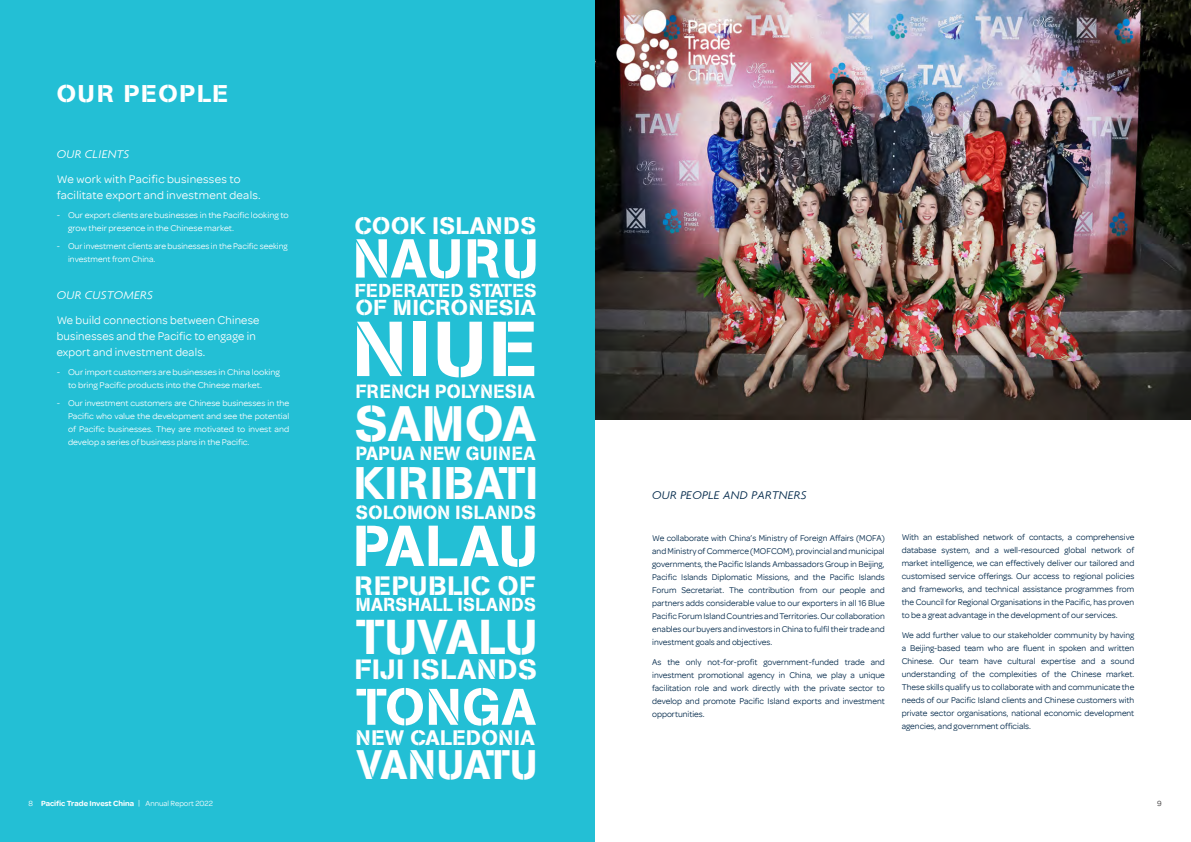
<style>
.page{position:relative;width:1191px;height:842px;background:#fff}
.page>*{position:absolute;margin:0;border:0;box-sizing:border-box;transform-origin:0 0}
.t1{font:77px "AG Book Stencil";color:#fff}
.t2{font:57px "AG Book Stencil";letter-spacing:.015em;color:#fff}
.t3{font:54.3px "AG Book Stencil";letter-spacing:.03em;color:#fff}
.t4{font:50.9px "AG Book Stencil";letter-spacing:.02em;color:#fff}
.t5{font:49.3px "AG Book Stencil";letter-spacing:.01em;color:#fff}
.t6{font:48.4px "AG Book Stencil";letter-spacing:.01em;color:#fff}
.t7{font:45.2px "AG Book Stencil";letter-spacing:.02em;color:#fff}
.t8{font:40.9px "AG Book Stencil";letter-spacing:.01em;color:#fff}
.t9{font:27.7px "AG Book Stencil";letter-spacing:.02em;color:#fff}
.t10{font:26.4px "AG Book Stencil";letter-spacing:.03em;color:#fff}
.Page_Heading_1{font:24px "AG Book Stencil";letter-spacing:.07em;color:#fff;scale:1.05 1}
.t11{font:23.7px "AG Book Stencil";letter-spacing:.02em;color:#fff}
.t12{font:21.5px "AG Book Stencil";letter-spacing:.02em;color:#fff;scale:1.04 1}
.t13{font:20.8px "AG Book Stencil";letter-spacing:.02em;color:#fff}
.t14{font:19px "AG Book Stencil";letter-spacing:.02em;color:#fff;scale:.96 1}
.t15{font:19px "AG Book Stencil";letter-spacing:.04em;color:#fff;scale:.96 1}
.t16{font:18.9px "AG Book Stencil";letter-spacing:.02em;color:#fff}
.t17{font:18.6px "AG Book Stencil";letter-spacing:.02em;color:#fff}
.t18{font:18.6px "AG Book Stencil";letter-spacing:.02em;color:#fff;scale:.96 1}
.Intro_Para{font:12px/16px "Omnes";letter-spacing:.015em;color:#fff}
.Financials_Subheadin{font:italic 300 12px "Agenda";letter-spacing:.02em;color:#fff;scale:1.05 1}
.Financials_Subheadin-2{font:italic 300 12px "Agenda";letter-spacing:.02em;color:#00284a;scale:1.05 1}
.Dark_Body_Copy_9pt{font:9px/13px "Omnes";color:#00284a;text-align:justify}
.t19{font:9px/13px "Omnes";color:#fff}
.t20{font:9px/13px "Omnes";color:#fff;scale:1.04 1}
.t21{font:600 8px "Omnes";color:#fff}
.t22{font:8px "Omnes";color:#312f30}
.s1{font-weight:400}
</style>
<div class="page">
<div style="left:0;top:0;width:595px;height:842px;background:#23bfd5"></div>
<img style="left:595px;top:0;width:596px;height:420px">
<p class="Page_Heading_1" style="left:57px;top:79px;width:164px">OUR PEOPLE</p>
<p class="Financials_Subheadin" style="left:57px;top:148px;width:71px">OUR CLIENTS</p>
<p class="Intro_Para" style="left:57px;top:171px;width:205px">We work with Pacific businesses to facilitate export and investment deals.</p>
<p class="t19" style="left:68px;top:208px;width:222px;text-indent:-11px">- Our export clients are businesses in the Pacific looking to grow their presence in the Chinese market.</p>
<p class="t19" style="left:68px;top:240px;width:221px;text-indent:-11px">- Our investment clients are businesses in the Pacific seeking investment from China.</p>
<p class="Financials_Subheadin" style="left:57px;top:288px;width:93px">OUR CUSTOMERS</p>
<p class="Intro_Para" style="left:57px;top:312px;width:204px">We build connections between Chinese businesses and the Pacific to engage in export and investment deals.</p>
<p class="t20" style="left:68px;top:365px;width:205px;text-indent:-11px">- Our import customers are businesses in China looking to bring Pacific products into the Chinese market.</p>
<p class="t19" style="left:68px;top:397px;width:223px;text-align:justify;text-indent:-11px">- Our investment customers are Chinese businesses in the Pacific who value the development and see the potential of Pacific businesses. They are motivated to invest and develop a series of business plans in the Pacific.</p>
<p class="t11" style="left:355px;top:212px;width:183px">COOK ISLANDS</p>
<p class="t3" style="left:353px;top:226px;width:186px">NAURU</p>
<p class="t17" style="left:355px;top:279px;width:183px">FEDERATED STATES</p>
<p class="t12" style="left:356px;top:295px;width:174px">OF MICRONESIA</p>
<p class="t1" style="left:352px;top:303px;width:185px">NIUE</p>
<p class="t5" style="left:355px;top:394px;width:182px">SAMOA</p>
<p class="t7" style="left:354px;top:456px;width:185px">KIRIBATI</p>
<p class="t2" style="left:353px;top:512px;width:186px">PALAU</p>
<p class="t14" style="left:356px;top:380px;width:188px">FRENCH POLYNESIA</p>
<p class="t15" style="left:356px;top:442px;width:189px">PAPUA NEW GUINEA</p>
<p class="t16" style="left:356px;top:501px;width:182px">SOLOMON ISLANDS</p>
<p class="t10" style="left:355px;top:569px;width:182px">REPUBLIC OF</p>
<p class="t18" style="left:356px;top:593px;width:189px">MARSHALL ISLANDS</p>
<p class="t6" style="left:356px;top:608px;width:182px">TUVALU</p>
<p class="t4" style="left:356px;top:676px;width:181px">TONGA</p>
<p class="t8" style="left:356px;top:740px;width:182px">VANUATU</p>
<p class="t9" style="left:355px;top:653px;width:183px">FIJI ISLANDS</p>
<p class="t13" style="left:356px;top:725px;width:180px">NEW CALEDONIA</p>
<p class="Financials_Subheadin-2" style="left:652px;top:488px;width:149px">OUR PEOPLE AND PARTNERS</p>
<p class="Dark_Body_Copy_9pt" style="left:652px;top:531px;width:234px">We collaborate with China’s Ministry of Foreign Affairs (MOFA) and Ministry of Commerce (MOFCOM), provincial and municipal governments, the Pacific Islands Ambassadors Group in Beijing, Pacific Islands Diplomatic Missions, and the Pacific Islands Forum Secretariat. The contribution from our people and partners adds considerable value to our exporters in all 16 Blue Pacific Forum Island Countries and Territories. Our collaboration enables our buyers and investors in China to fulfil their trade and investment goals and objectives.</p>
<p class="Dark_Body_Copy_9pt" style="left:652px;top:655px;width:234px">As the only not-for-profit government-funded trade and investment promotional agency in China, we play a unique facilitation role and work directly with the private sector to develop and promote Pacific Island exports and investment opportunities.</p>
<p class="Dark_Body_Copy_9pt" style="left:901px;top:531px;width:234px">With an established network of contacts, a comprehensive database system, and a well-resourced global network of market intelligence, we can effectively deliver our tailored and customised service offerings. Our access to regional policies and frameworks, and technical assistance programmes from the Council for Regional Organisations in the Pacific, has proven to be a great advantage in the development of our services.</p>
<p class="Dark_Body_Copy_9pt" style="left:901px;top:629px;width:234px">We add further value to our stakeholder community by having a Beijing-based team who are fluent in spoken and written Chinese. Our team have cultural expertise and a sound understanding of the complexities of the Chinese market.<br>These skills qualify us to collaborate with and communicate the needs of our Pacific Island clients and Chinese customers with private sector organisations, national economic development agencies, and government officials.</p>
<p class="t21" style="left:28px;top:799px;width:186px"><span class="s1">8</span> Pacific Trade Invest China <span class="s1">| Annual Report 2022</span></p>
<p class="t22" style="left:1157px;top:799px;width:6px">9</p>
</div>
